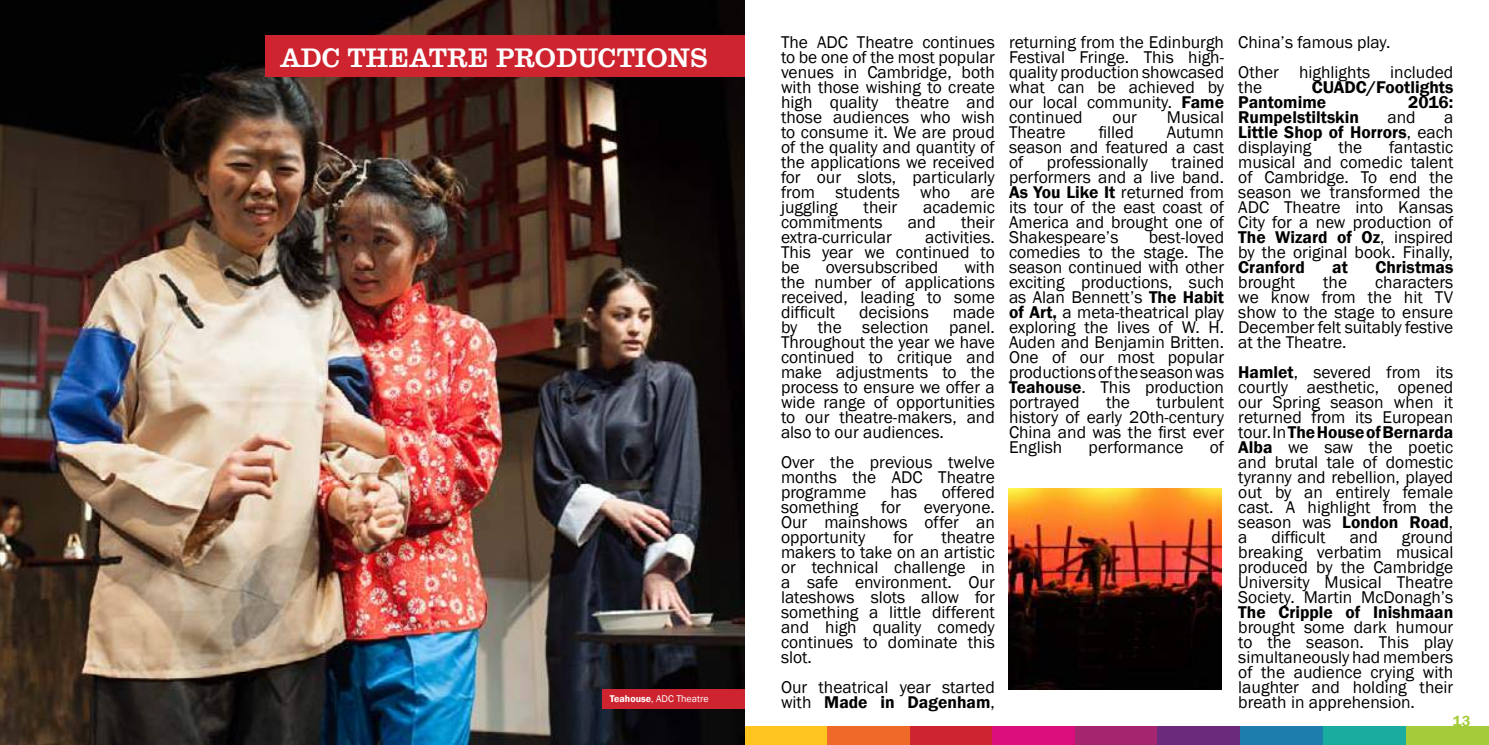
<style>
.page{position:relative;width:1489px;height:745px;background:#fff}
.page>*{position:absolute;margin:0;border:0;box-sizing:border-box;transform-origin:0 0}
.t1{font:500 27.5px "Clarendon T";color:#fff}
.t2{font:17.5px/15px "Franklin Gothic";color:#000;text-align:justify}
.t3{font:600 17.5px/15px "Franklin Gothic";color:#000}
.t4{font:600 15px "Franklin Gothic";color:#a4cb39}
.t5{font:10px "Franklin Gothic";color:#fff}
.s1{font-weight:600}
.s2{font-weight:400}
</style>
<div class="page">
<div style="left:1322px;top:725px;width:83px;height:19px;background:#1aad9f"></div>
<div style="left:827px;top:725px;width:83px;height:19px;background:#ef6928"></div>
<div style="left:909px;top:725px;width:83px;height:19px;background:#ce242f"></div>
<div style="left:992px;top:725px;width:83px;height:19px;background:#dc0e7e"></div>
<div style="left:1074px;top:725px;width:83px;height:19px;background:#a5256e"></div>
<div style="left:1157px;top:725px;width:82px;height:19px;background:#6c2a7d"></div>
<div style="left:1239px;top:725px;width:83px;height:19px;background:#1d7dac"></div>
<div style="left:1405px;top:725px;width:83px;height:19px;background:#a4cb39"></div>
<div style="left:744px;top:725px;width:83px;height:19px;background:#ffc41e"></div>
<img style="left:0;top:0;width:744px;height:744px">
<div style="left:265px;top:35px;width:479px;height:42px;background:#ce242f"></div>
<div style="left:601px;top:689px;width:143px;height:19px;background:#ce242f"></div>
<img style="left:1008px;top:488px;width:213px;height:201px">
<h1 class="t1" style="left:281px;top:42px;width:429px">ADC THEATRE PRODUCTIONS</h1>
<p class="t5" style="left:609px;top:692px;width:100px"><span class="s1">Teahouse</span>, ADC Theatre</p>
<p class="t2" style="left:781px;top:35px;width:215px">The ADC Theatre continues to be one of the most popular venues in Cambridge, both with those wishing to create high quality theatre and those audiences who wish to consume it. We are proud of the quality and quantity of the applications we received for our slots, particularly from students who are juggling</p>
<p class="t2" style="left:863px;top:200px;width:35px">their</p>
<p class="t2" style="left:923px;top:200px;width:73px">academic</p>
<p class="t2" style="left:781px;top:215px;width:103px">commitments</p>
<p class="t2" style="left:907px;top:215px;width:30px">and</p>
<p class="t2" style="left:961px;top:215px;width:35px">their</p>
<p class="t2" style="left:781px;top:230px;width:112px">extra-curricular</p>
<p class="t2" style="left:781px;top:230px;width:215px;text-indent:144px">activities.<br>This year we continued to be</p>
<p class="t2" style="left:781px;top:260px;width:215px;text-indent:183px">with the number of applications received, leading to some difficult</p>
<p class="t2" style="left:825px;top:260px;width:114px">oversubscribed</p>
<p class="t2" style="left:781px;top:305px;width:215px;text-indent:172px">made by the selection panel.<br>Throughout the year we have continued to critique and make adjustments to the process to ensure we offer a wide range of opportunities to our theatre-makers, and also to our audiences.</p>
<p class="t2" style="left:781px;top:455px;width:215px">Over the previous twelve months the ADC Theatre programme</p>
<p class="t2" style="left:859px;top:305px;width:71px">decisions</p>
<p class="t2" style="left:890px;top:485px;width:28px">has</p>
<p class="t2" style="left:941px;top:485px;width:55px">offered</p>
<p class="t2" style="left:781px;top:500px;width:79px">something</p>
<p class="t2" style="left:881px;top:500px;width:21px">for</p>
<p class="t2" style="left:781px;top:500px;width:215px;text-indent:143px">everyone.<br>Our mainshows offer an opportunity</p>
<p class="t2" style="left:893px;top:530px;width:21px">for</p>
<p class="t2" style="left:781px;top:530px;width:215px;text-indent:160px">theatre makers to take on an artistic or technical challenge in a safe environment. Our lateshows slots allow for something a little different and high quality comedy continues to dominate this slot.</p>
<p class="t2" style="left:781px;top:680px;width:215px">Our theatrical year started with <span class="s1">Made in Dagenham</span>,</p>
<p class="t2" style="left:1008px;top:35px;width:216px">returning from the Edinburgh Festival Fringe. This high&shy;quality production showcased what can be achieved by our local community. <span class="s1">Fame </span>continued</p>
<p class="t2" style="left:1112px;top:110px;width:26px">our</p>
<p class="t2" style="left:1166px;top:110px;width:59px">Musical</p>
<p class="t2" style="left:1008px;top:125px;width:58px">Theatre</p>
<p class="t2" style="left:1098px;top:125px;width:37px">filled</p>
<p class="t2" style="left:1008px;top:125px;width:216px;text-indent:158px">Autumn season and featured a cast of</p>
<p class="t2" style="left:1046px;top:155px;width:103px">professionally</p>
<p class="t2" style="left:1008px;top:155px;width:216px;text-indent:162px">trained performers and a live band.<br><span class="s1">As You Like It</span> returned from its tour of the east coast of America and brought one of Shakespeare’s</p>
<p class="t2" style="left:1008px;top:230px;width:216px;text-indent:140px">best-loved comedies to the stage. The season continued with other exciting productions, such as Alan Bennett’s <span class="s1">The Habit of Art,</span> a meta-theatrical play exploring the lives of W. H.<br>Auden and Benjamin Britten.<br>One of our most popular productions of the season was <span class="s1">Teahouse</span>. This production portrayed</p>
<p class="t2" style="left:1008px;top:395px;width:217px;text-indent:147px">turbulent history of early 20th-century China and was the first ever English</p>
<p class="t2" style="left:1105px;top:395px;width:25px">the</p>
<p class="t2" style="left:1088px;top:440px;width:96px">performance</p>
<p class="t2" style="left:1209px;top:440px;width:16px">of</p>
<p class="t2" style="left:1238px;top:27px;width:216px;line-height:30px">China’s famous play.<br>Other highlights included</p>
<p class="t2" style="left:1238px;top:80px;width:25px">the</p>
<p class="t3" style="left:1238px;top:79px;width:216px;text-indent:73px">CUADC/Footlights<br>Pantomime</p>
<p class="t3" style="left:1407px;top:95px;width:47px">2016:</p>
<p class="t3" style="left:1238px;top:110px;width:122px">Rumpelstiltskin</p>
<p class="t2" style="left:1387px;top:110px;width:30px">and</p>
<p class="t3" style="left:1238px;top:110px;width:216px;text-align:justify;text-indent:206px"><span class="s2">a </span>Little Shop of Horrors<span class="s2">, each displaying</span></p>
<p class="t2" style="left:1238px;top:140px;width:216px;text-indent:151px">fantastic musical and comedic talent of Cambridge. To end the season we transformed the ADC Theatre into Kansas City for a new production of <span class="s1">The Wizard of Oz</span>, inspired by the original book. Finally,</p>
<p class="t3" style="left:1238px;top:260px;width:68px">Cranford</p>
<p class="t3" style="left:1332px;top:260px;width:17px">at</p>
<p class="t3" style="left:1375px;top:260px;width:79px">Christmas</p>
<p class="t2" style="left:1238px;top:275px;width:58px">brought</p>
<p class="t2" style="left:1322px;top:275px;width:25px">the</p>
<p class="t2" style="left:1338px;top:140px;width:25px">the</p>
<p class="t2" style="left:1238px;top:275px;width:216px;text-indent:137px">characters we know from the hit TV show to the stage to ensure December felt suitably festive at the Theatre.</p>
<p class="t2" style="left:1238px;top:365px;width:217px"><span class="s1">Hamlet</span>, severed from its courtly aesthetic, opened our Spring season when it returned from its European tour. In <span class="s1">The House of Bernarda Alba</span> we saw the poetic and brutal tale of domestic tyranny and rebellion, played out by an entirely female cast. A highlight from the season was <span class="s1">London Road</span>, a</p>
<p class="t2" style="left:1271px;top:530px;width:56px">difficult</p>
<p class="t2" style="left:1349px;top:530px;width:30px">and</p>
<p class="t2" style="left:1238px;top:530px;width:216px;text-indent:163px">ground breaking verbatim musical produced by the Cambridge University Musical Theatre Society. Martin McDonagh’s</p>
<p class="t3" style="left:1238px;top:604px;width:216px">The Cripple of Inishmaan</p>
<p class="t2" style="left:1238px;top:620px;width:217px">brought some dark humour to the season. This play simultaneously had members of the audience crying with laughter and holding their breath in apprehension.</p>
<p class="t4" style="left:1452px;top:711px;width:19px">13</p>
</div>
